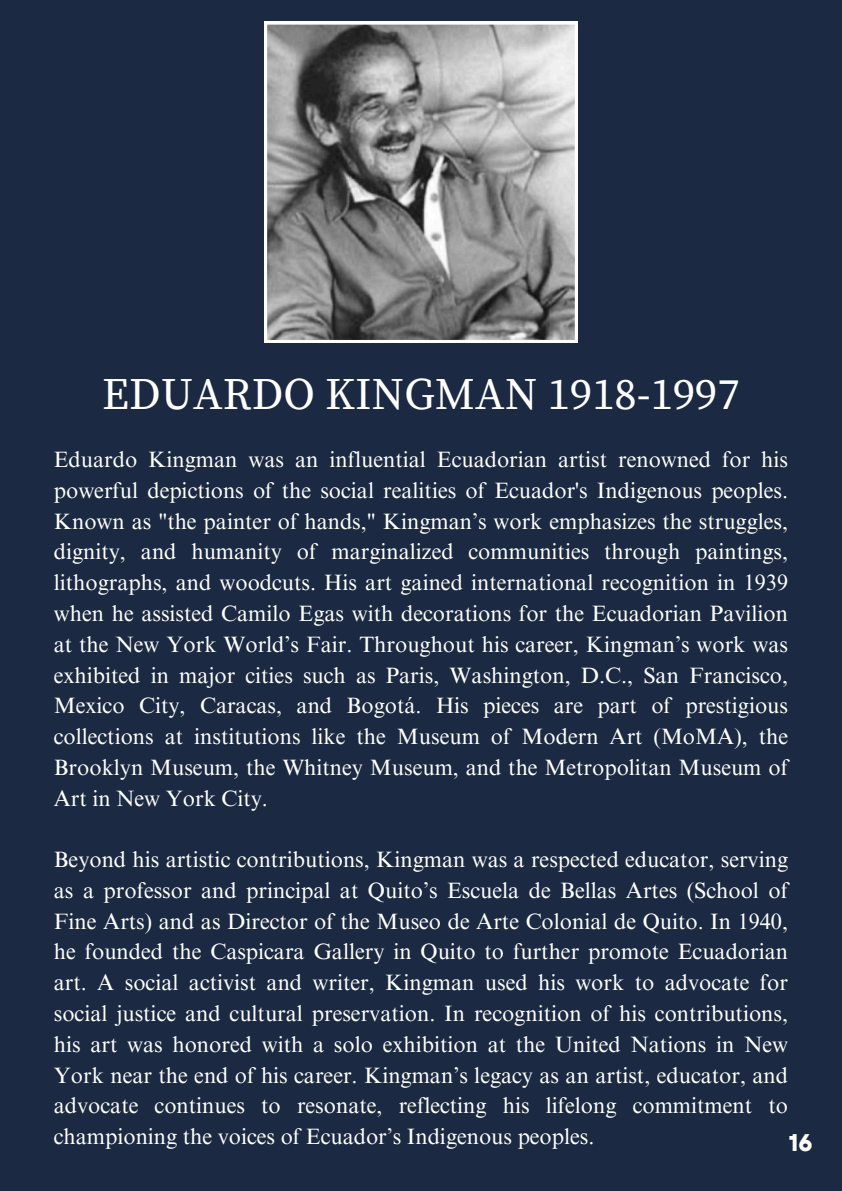
<style>
.page{position:relative;width:842px;height:1191px;background:#fff}
.page>*{position:absolute;margin:0;border:0;box-sizing:border-box;transform-origin:0 0}
.t1{font:44.6px "Source Serif Pro";color:#fff}
.t2{font:700 24px "TT Hoves";color:#fff}
.t3{font:22.2px/30.8px "Times NRMT Pro";color:#fff;text-align:justify}
</style>
<div class="page">
<div style="left:0;top:0;width:842px;height:1190px;background:#1b2a42"></div>
<svg style="left:264px;top:22px;width:314px;height:321px;background:#909090"></svg>
<h1 class="t1" style="left:102px;top:368px;width:639px">EDUARDO KINGMAN 1918-1997</h1>
<p class="t3" style="left:54px;top:447px;width:736px">Eduardo Kingman was an influential Ecuadorian artist renowned for his powerful depictions of the social realities of Ecuador's Indigenous peoples.<br>Known as "the painter of hands," Kingman’s work emphasizes the struggles, dignity, and humanity of marginalized communities through paintings, lithographs, and woodcuts. His art gained international recognition in 1939 when he assisted Camilo Egas with decorations for the Ecuadorian Pavilion at the New York World’s Fair. Throughout his career, Kingman’s work was exhibited in major cities such as Paris, Washington, D.C., San Francisco, Mexico City, Caracas, and Bogotá. His pieces are part of prestigious collections at institutions like the Museum of Modern Art (MoMA), the Brooklyn Museum, the Whitney Museum, and the Metropolitan Museum of Art in New York City.</p>
<p class="t3" style="left:54px;top:846px;width:736px">Beyond his artistic contributions, Kingman was a respected educator, serving as a professor and principal at Quito’s Escuela de Bellas Artes (School of Fine Arts) and as Director of the Museo de Arte Colonial de Quito. In 1940, he founded the Caspicara Gallery in Quito to further promote Ecuadorian art. A social activist and writer, Kingman used his work to advocate for social justice and cultural preservation. In recognition of his contributions, his art was honored with a solo exhibition at the United Nations in New York near the end of his career. Kingman’s legacy as an artist, educator, and advocate continues to resonate, reflecting his lifelong commitment to championing the voices of Ecuador’s Indigenous peoples.</p>
<p class="t2" style="left:789px;top:1127px;width:25px">16</p>
</div>
